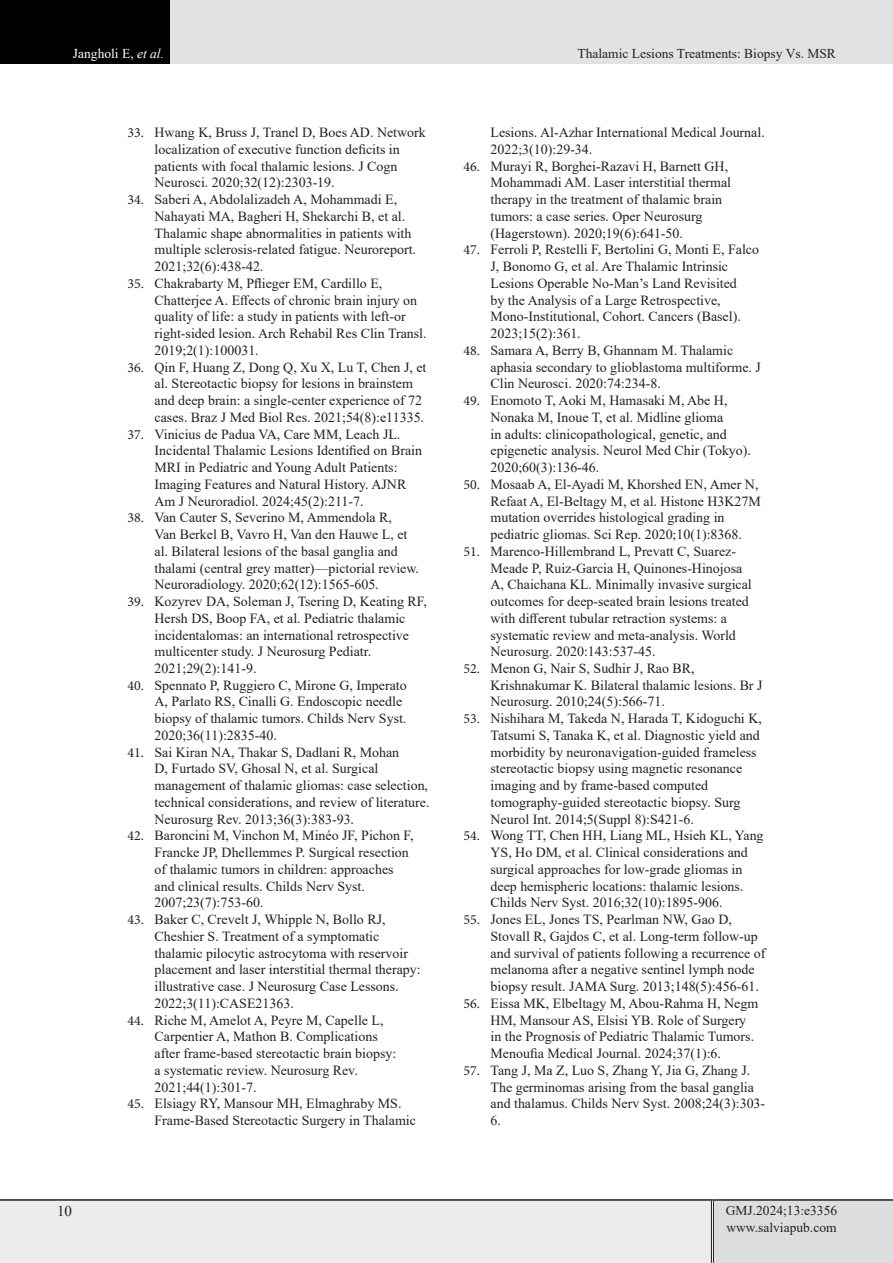
<style>
.page{position:relative;width:893px;height:1263px;background:#fff}
.page>*{position:absolute;margin:0;border:0;box-sizing:border-box;transform-origin:0 0}
.t1{font:15px "Times New Roman";color:#231f20}
.t2{font:13.95px/16.8px "Times New Roman";color:#231f20}
.lllllllllllllll{font:13.5px "Times New Roman";color:#231f20}
.t3{font:13.5px "Times New Roman";color:#fff}
.s1{font-style:italic}
.s2{font-family:"Minion Pro"}
</style>
<div class="page">
<div style="left:0;top:0;width:170px;height:64px;background:#000"></div>
<div style="left:170px;top:0;width:723px;height:64px;background:#e1e2e4"></div>
<div style="left:0;top:1200px;width:712px;height:63px;background:#ececee"></div>
<div style="left:712px;top:1200px;width:181px;height:63px;background:#dcdddf"></div>
<hr style="left:711px;top:1201px;width:3px;height:62px;background:#fff">
<hr style="left:711px;top:1201px;width:1px;height:62px;background:#231f20">
<hr style="left:713px;top:1201px;width:1px;height:62px;background:#231f20">
<hr style="left:0;top:1199px;width:712px;height:2px;background:#231f20">
<hr style="left:712px;top:1199px;width:181px;height:2px;background:#231f20">
<p class="t3" style="left:73px;top:44px;width:93px">Jangholi E, <span class="s1">et al.</span></p>
<p class="lllllllllllllll" style="left:577px;top:44px;width:260px">Thalamic Lesions Treatments: Biopsy Vs. MSR</p>
<p class="t2" style="left:155px;top:124px;width:273px;text-indent:-27px"><span class="s2">33.</span> Hwang K, Bruss J, Tranel D, Boes AD. Network localization of executive function deficits in patients with focal thalamic lesions. J Cogn Neurosci. 2020;32(12):2303-19.</p>
<p class="t2" style="left:155px;top:191px;width:263px;text-indent:-27px"><span class="s2">34.</span> Saberi A, Abdolalizadeh A, Mohammadi E, Nahayati MA, Bagheri H, Shekarchi B, et al.<br>Thalamic shape abnormalities in patients with multiple sclerosis-related fatigue. Neuroreport.<br>2021;32(6):438-42.</p>
<p class="t2" style="left:155px;top:274px;width:274px;text-indent:-27px"><span class="s2">35.</span> Chakrabarty M, Pflieger EM, Cardillo E, Chatterjee A. Effects of chronic brain injury on quality of life: a study in patients with left-or right-sided lesion. Arch Rehabil Res Clin Transl.<br>2019;2(1):100031.</p>
<p class="t2" style="left:155px;top:358px;width:273px;text-indent:-27px"><span class="s2">36.</span> Qin F, Huang Z, Dong Q, Xu X, Lu T, Chen J, et al. Stereotactic biopsy for lesions in brainstem and deep brain: a single-center experience of 72 cases. Braz J Med Biol Res. 2021;54(8):e11335.</p>
<p class="t2" style="left:155px;top:425px;width:269px;text-indent:-27px"><span class="s2">37.</span> Vinicius de Padua VA, Care MM, Leach JL.<br>Incidental Thalamic Lesions Identified on Brain MRI in Pediatric and Young Adult Patients:<br>Imaging Features and Natural History. AJNR Am J Neuroradiol. 2024;45(2):211-7.</p>
<p class="t2" style="left:155px;top:509px;width:266px;text-indent:-27px"><span class="s2">38.</span> Van Cauter S, Severino M, Ammendola R,<br>Van Berkel B, Vavro H, Van den Hauwe L, et al. Bilateral lesions of the basal ganglia and thalami (central grey matter)—pictorial review.<br>Neuroradiology. 2020;62(12):1565-605.</p>
<p class="t2" style="left:155px;top:592px;width:274px;text-indent:-27px"><span class="s2">39.</span> Kozyrev DA, Soleman J, Tsering D, Keating RF, Hersh DS, Boop FA, et al. Pediatric thalamic incidentalomas: an international retrospective multicenter study. J Neurosurg Pediatr.<br>2021;29(2):141-9.</p>
<p class="t2" style="left:155px;top:676px;width:254px;text-indent:-27px"><span class="s2">40.</span> Spennato P, Ruggiero C, Mirone G, Imperato A, Parlato RS, Cinalli G. Endoscopic needle biopsy of thalamic tumors. Childs Nerv Syst.<br>2020;36(11):2835-40.</p>
<p class="t2" style="left:155px;top:743px;width:276px;text-indent:-27px"><span class="s2">41.</span> Sai Kiran NA, Thakar S, Dadlani R, Mohan<br>D, Furtado SV, Ghosal N, et al. Surgical management of thalamic gliomas: case selection, technical considerations, and review of literature.<br>Neurosurg Rev. 2013;36(3):383-93.</p>
<p class="t2" style="left:155px;top:827px;width:261px;text-indent:-27px"><span class="s2">42.</span> Baroncini M, Vinchon M, Minéo JF, Pichon F, Francke JP, Dhellemmes P. Surgical resection of thalamic tumors in children: approaches and clinical results. Childs Nerv Syst.<br>2007;23(7):753-60.</p>
<p class="t2" style="left:155px;top:910px;width:268px;text-indent:-27px"><span class="s2">43.</span> Baker C, Crevelt J, Whipple N, Bollo RJ, Cheshier S. Treatment of a symptomatic thalamic pilocytic astrocytoma with reservoir placement and laser interstitial thermal therapy: illustrative case. J Neurosurg Case Lessons.<br>2022;3(11):CASE21363.</p>
<p class="t2" style="left:155px;top:1011px;width:243px;text-indent:-27px"><span class="s2">44.</span> Riche M, Amelot A, Peyre M, Capelle L, Carpentier A, Mathon B. Complications after frame-based stereotactic brain biopsy: a systematic review. Neurosurg Rev.<br>2021;44(1):301-7.</p>
<p class="t2" style="left:155px;top:1095px;width:263px;text-indent:-27px"><span class="s2">45.</span> Elsiagy RY, Mansour MH, Elmaghraby MS.<br>Frame-Based Stereotactic Surgery in Thalamic</p>
<p class="t2" style="left:490px;top:124px;width:276px">Lesions. Al-Azhar International Medical Journal.<br>2022;3(10):29-34.</p>
<p class="t2" style="left:490px;top:157px;width:242px;text-indent:-27px"><span class="s2">46.</span> Murayi R, Borghei-Razavi H, Barnett GH, Mohammadi AM. Laser interstitial thermal therapy in the treatment of thalamic brain tumors: a case series. Oper Neurosurg (Hagerstown). 2020;19(6):641-50.</p>
<p class="t2" style="left:490px;top:241px;width:270px;text-indent:-27px"><span class="s2">47.</span> Ferroli P, Restelli F, Bertolini G, Monti E, Falco J, Bonomo G, et al. Are Thalamic Intrinsic Lesions Operable No-Man’s Land Revisited<br>by the Analysis of a Large Retrospective, Mono-Institutional, Cohort. Cancers (Basel).<br>2023;15(2):361.</p>
<p class="t2" style="left:490px;top:341px;width:272px;text-indent:-27px"><span class="s2">48.</span> Samara A, Berry B, Ghannam M. Thalamic aphasia secondary to glioblastoma multiforme. J<br>Clin Neurosci. 2020:74:234-8.</p>
<p class="t2" style="left:490px;top:392px;width:262px;text-indent:-27px"><span class="s2">49.</span> Enomoto T, Aoki M, Hamasaki M, Abe H, Nonaka M, Inoue T, et al. Midline glioma<br>in adults: clinicopathological, genetic, and epigenetic analysis. Neurol Med Chir (Tokyo).<br>2020;60(3):136-46.</p>
<p class="t2" style="left:490px;top:475px;width:272px;text-indent:-27px"><span class="s2">50.</span> Mosaab A, El-Ayadi M, Khorshed EN, Amer N, Refaat A, El-Beltagy M, et al. Histone H3K27M mutation overrides histological grading in pediatric gliomas. Sci Rep. 2020;10(1):8368.</p>
<p class="t2" style="left:490px;top:542px;width:263px;text-indent:-27px"><span class="s2">51.</span> Marenco-Hillembrand L, Prevatt C, Suarez-Meade P, Ruiz-Garcia H, Quinones-Hinojosa A, Chaichana KL. Minimally invasive surgical outcomes for deep-seated brain lesions treated with different tubular retraction systems: a systematic review and meta-analysis. World Neurosurg. 2020:143:537-45.</p>
<p class="t2" style="left:490px;top:659px;width:273px;text-indent:-27px"><span class="s2">52.</span> Menon G, Nair S, Sudhir J, Rao BR,<br>Krishnakumar K. Bilateral thalamic lesions. Br J<br>Neurosurg. 2010;24(5):566-71.</p>
<p class="t2" style="left:490px;top:710px;width:273px;text-indent:-27px"><span class="s2">53.</span> Nishihara M, Takeda N, Harada T, Kidoguchi K, Tatsumi S, Tanaka K, et al. Diagnostic yield and morbidity by neuronavigation-guided frameless stereotactic biopsy using magnetic resonance imaging and by frame-based computed tomography-guided stereotactic biopsy. Surg Neurol Int. 2014;5(Suppl 8):S421-6.</p>
<p class="t2" style="left:490px;top:827px;width:275px;text-indent:-27px"><span class="s2">54.</span> Wong TT, Chen HH, Liang ML, Hsieh KL, Yang YS, Ho DM, et al. Clinical considerations and surgical approaches for low-grade gliomas in deep hemispheric locations: thalamic lesions.<br>Childs Nerv Syst. 2016;32(10):1895-906.</p>
<p class="t2" style="left:490px;top:910px;width:276px;text-indent:-27px"><span class="s2">55.</span> Jones EL, Jones TS, Pearlman NW, Gao D, Stovall R, Gajdos C, et al. Long-term follow-up and survival of patients following a recurrence of melanoma after a negative sentinel lymph node biopsy result. JAMA Surg. 2013;148(5):456-61.</p>
<p class="t2" style="left:490px;top:994px;width:269px;text-indent:-27px"><span class="s2">56.</span> Eissa MK, Elbeltagy M, Abou-Rahma H, Negm HM, Mansour AS, Elsisi YB. Role of Surgery in the Prognosis of Pediatric Thalamic Tumors.<br>Menoufia Medical Journal. 2024;37(1):6.</p>
<p class="t2" style="left:490px;top:1061px;width:276px;text-indent:-27px"><span class="s2">57.</span> Tang J, Ma Z, Luo S, Zhang Y, Jia G, Zhang J.<br>The germinomas arising from the basal ganglia and thalamus. Childs Nerv Syst. 2008;24(3):303- 6.</p>
<p class="t1" style="left:57px;top:1201px;width:16px">10</p>
<p class="lllllllllllllll" style="left:726px;top:1201px;width:113px">GMJ.2024;13:e3356</p>
<p class="lllllllllllllll" style="left:726px;top:1217px;width:112px">www.salviapub.com</p>
</div>
